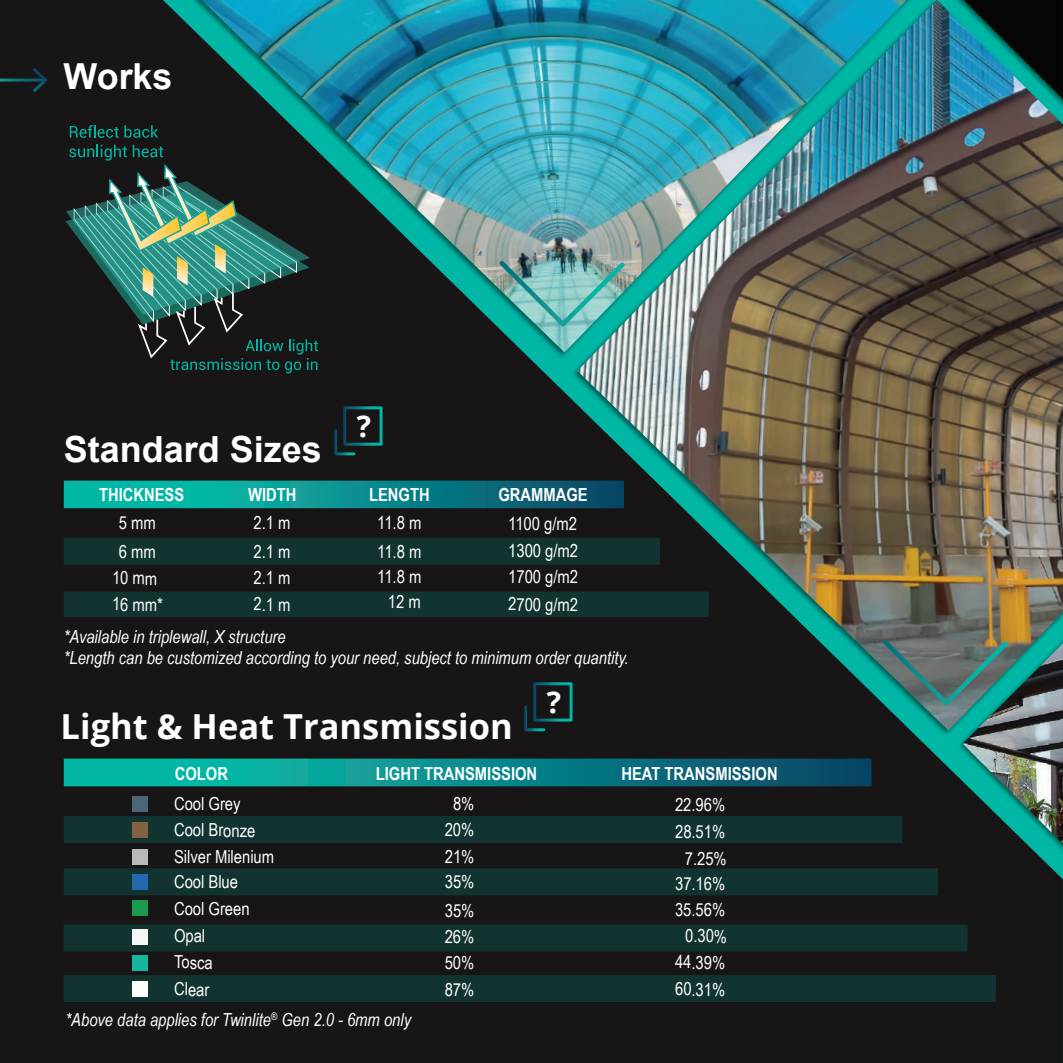
<style>
.page{position:relative;width:1063px;height:1063px;background:#fff}
.page>*{position:absolute;margin:0;border:0;box-sizing:border-box;transform-origin:0 0}
.t1{font:700 36px "Arial";color:#fff}
.t2{font:700 35.85px "Arial";color:#fff}
.t3{font:700 34.5px "Open Sans";color:#fff}
.t4{font:700 30px "Open Sans";color:#fff}
.t5{font:18px/26.4px "Arial Narrow";color:#fff}
.t6{font:italic 18px/20.9px "Arial Narrow";color:#fff}
.t7{font:700 18px "Arial Narrow";color:#fff}
</style>
<div class="page">
<div style="left:0;top:0;width:455px;height:1063px;background:#171515"></div>
<div style="left:364px;top:477px;width:91px;height:277px;background:#171515"></div>
<img style="left:943px;top:0;width:120px;height:361px">
<svg style="left:964px;top:0;width:99px;height:99px;background:#0e4d54"></svg>
<img style="left:184px;top:0;width:759px;height:477px">
<img style="left:202px;top:0;width:705px;height:352px">
<img style="left:455px;top:374px;width:608px;height:689px">
<img style="left:963px;top:643px;width:100px;height:201px">
<hr style="left:0;top:79px;width:45px;height:3px;background:#fff">
<svg style="left:33px;top:68px;width:15px;height:24px"></svg>
<svg style="left:64px;top:759px;width:808px;height:27px;background:#07888b"></svg>
<div style="left:64px;top:816px;width:838px;height:27px;background:#123431"></div>
<div style="left:64px;top:868px;width:874px;height:27px;background:#123431"></div>
<div style="left:64px;top:925px;width:904px;height:27px;background:#123431"></div>
<div style="left:64px;top:975px;width:932px;height:27px;background:#123431"></div>
<div style="left:132px;top:849px;width:15px;height:15px;background:#b9b9ba"></div>
<div style="left:132px;top:822px;width:15px;height:15px;background:#816343"></div>
<div style="left:132px;top:797px;width:15px;height:15px;background:#4a6678"></div>
<div style="left:132px;top:875px;width:15px;height:15px;background:#2369af"></div>
<div style="left:132px;top:901px;width:15px;height:15px;background:#189b4d"></div>
<div style="left:132px;top:930px;width:15px;height:15px;background:#f4f5f7"></div>
<div style="left:132px;top:955px;width:15px;height:15px;background:#14b69f"></div>
<div style="left:132px;top:982px;width:15px;height:15px;background:#fff"></div>
<svg style="left:523px;top:704px;width:24px;height:29px"></svg>
<svg style="left:64px;top:481px;width:560px;height:27px;background:#068c8d"></svg>
<div style="left:64px;top:538px;width:596px;height:27px;background:#123431"></div>
<div style="left:64px;top:592px;width:645px;height:25px;background:#123431"></div>
<svg style="left:333px;top:428px;width:24px;height:29px"></svg>
<svg style="left:879px;top:636px;width:133px;height:73px;background:#4c7c76"></svg>
<img style="left:495px;top:257px;width:134px;height:74px">
<svg style="left:70px;top:125px;width:88px;height:13px"></svg>
<svg style="left:66px;top:145px;width:252px;height:228px;background:#2b4740"></svg>
<h2 class="t2" style="left:64px;top:53px;width:110px">Works</h2>
<h1 class="t1" style="left:64px;top:426px;width:260px">Standard Sizes</h1>
<p class="t7" style="left:99px;top:481px;width:87px">THICKNESS</p>
<p class="t7" style="left:248px;top:481px;width:50px">WIDTH</p>
<p class="t5" style="left:119px;top:508px;width:39px;line-height:28.7px;rotate:1deg">5 mm<br>6 mm</p>
<p class="t5" style="left:112px;top:564px;width:53px;rotate:1deg">10 mm<br>16 mm*</p>
<p class="t5" style="left:254px;top:508px;width:39px;line-height:28.7px;rotate:1deg">2.1 m<br>2.1 m</p>
<p class="t5" style="left:254px;top:564px;width:39px;rotate:1deg">2.1 m<br>2.1 m</p>
<h3 class="t4" style="left:357px;top:404px;width:16px">?</h3>
<p class="t7" style="left:369px;top:481px;width:62px">LENGTH</p>
<p class="t7" style="left:498px;top:481px;width:91px">GRAMMAGE</p>
<p class="t5" style="left:509px;top:509px;width:72px;text-align:justify;rotate:1deg">1100 g/m2<br>1300 g/m2<br>1700 g/m2</p>
<p class="t5" style="left:509px;top:590px;width:71px;rotate:1deg">2700 g/m2</p>
<p class="t5" style="left:378px;top:508px;width:46px;line-height:28.7px;rotate:1deg">11.8 m<br>11.8 m</p>
<p class="t5" style="left:378px;top:563px;width:46px;line-height:24.9px;text-align:right;rotate:1deg">11.8 m<br>12 m</p>
<p class="t6" style="left:64px;top:626px;width:566px">*Available in triplewall, X structure<br>*Length can be customized according to your need, subject to minimum order quantity.</p>
<h3 class="t4" style="left:547px;top:681px;width:16px">?</h3>
<h3 class="t3" style="left:61px;top:702px;width:454px">Light &amp; Heat Transmission</h3>
<p class="t7" style="left:175px;top:760px;width:55px">COLOR</p>
<p class="t7" style="left:376px;top:760px;width:163px">LIGHT TRANSMISSION</p>
<p class="t7" style="left:621px;top:760px;width:158px">HEAT TRANSMISSION</p>
<p class="t5" style="left:174px;top:789px;width:102px;rotate:1deg">Cool Grey<br>Cool Bronze<br>Silver Milenium<br>Cool Blue<br>Cool Green<br>Opal</p>
<p class="t5" style="left:174px;top:948px;width:40px;line-height:27px;rotate:1deg">Tosca<br>Clear</p>
<p class="t5" style="left:446px;top:789px;width:32px;text-align:center;rotate:1deg">8%<br>20%<br>21%<br>35%</p>
<p class="t5" style="left:445px;top:897px;width:32px;text-align:justify;rotate:1deg">35% 26% 50% 87%</p>
<p class="t5" style="left:675px;top:791px;width:54px;line-height:26.8px;text-align:center;rotate:1deg">22.96%<br>28.51%<br>7.25%</p>
<p class="t5" style="left:675px;top:870px;width:54px;text-align:right;rotate:1deg">37.16%<br>35.56%<br>0.30%<br>44.39%<br>60.31%</p>
<p class="t6" style="left:66px;top:1009px;width:347px">*Above data applies for Twinlite<sup>®</sup> Gen 2.0 - 6mm only</p>
</div>
